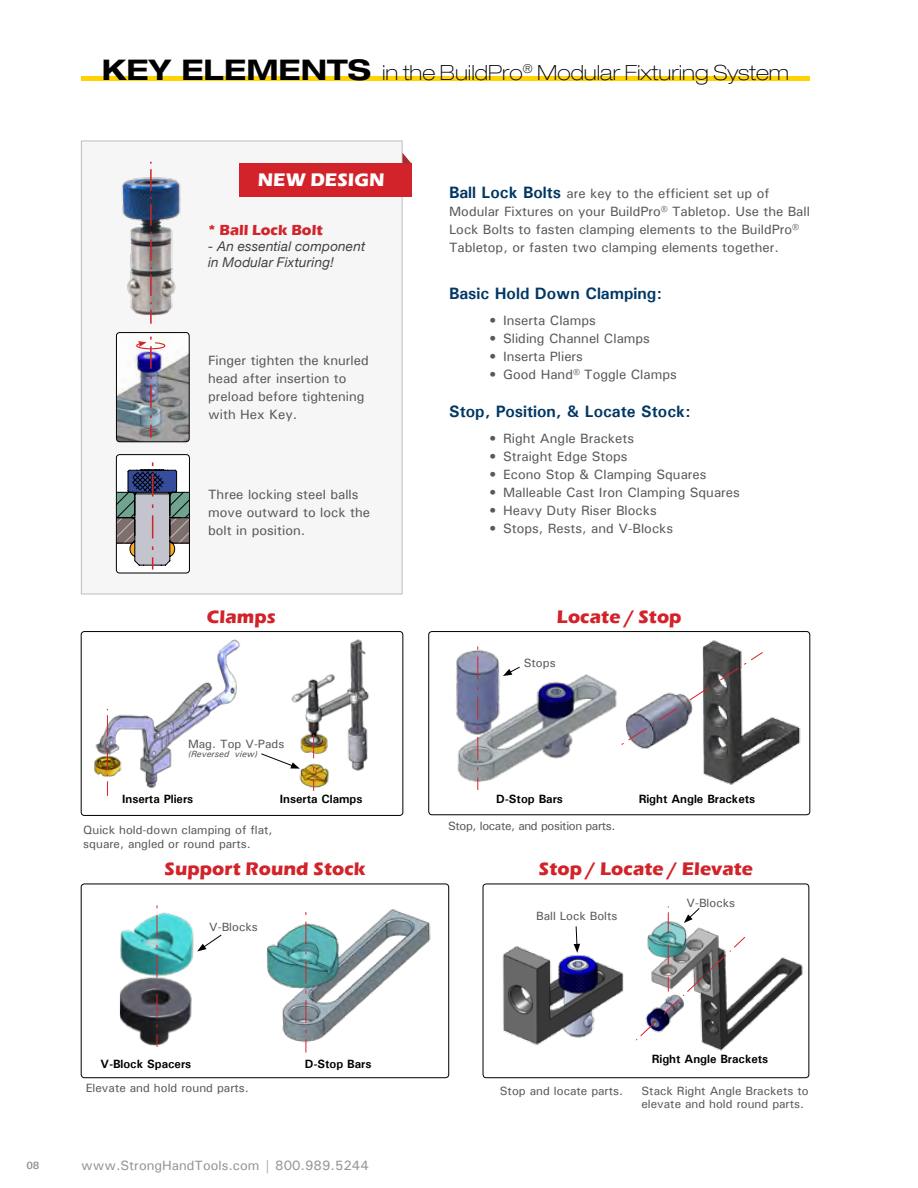
<style>
.page{position:relative;width:918px;height:1188px;background:#fff}
.page>*{position:absolute;margin:0;border:0;box-sizing:border-box;transform-origin:0 0}
.t1{font:100 expanded 21px "Helvetica Neue LT Pro";color:#000}
.t2{font:700 18.75px "Eras ITC";letter-spacing:.005em;color:#d2232a}
.t3{font:700 18.75px "Eras ITC";letter-spacing:.005em;color:#fff}
.t4{font:700 16.5px "Univers";color:#003764}
.t5{font:700 15px "Eras ITC";color:#d2232a}
.t6{font:500 13.5px/18px "Univers";color:#58595b}
.t7{font:italic 13.5px/16.2px "Helvetica Neue";letter-spacing:.015em;color:#414042}
.t8{font:500 13.5px "Univers";color:#939598}
.t9{font:700 13.5px "Futura BT";letter-spacing:.02em;color:#000}
.t10{font:500 12px/13.5px "Univers";color:#58595b}
.t11{font:700 12px "Univers";color:#000}
.t12{font:500 12px "Univers";letter-spacing:-.03em;color:#58595b}
.t13{font:700 10.5px "Univers";color:#939598}
.t14{font:italic 9px "Univers";color:#58595b}
.t15{font:9px "Book Antiqua";color:#000}
.s1{font-weight:700;font-size:28.5px}
.s2{font-weight:700;font-size:16.5px;color:#003764}
</style>
<div class="page">
<div style="left:81px;top:141px;width:322px;height:453px;background:#f6f6f6;border:1px solid #bcbec0"></div>
<img style="left:121px;top:177px;width:60px;height:139px">
<div style="left:116px;top:455px;width:73px;height:118px;background:#fff;border-radius:3px"></div>
<div style="left:116px;top:454px;width:74px;height:119px;border:1px solid #000;border-radius:3px"></div>
<img style="left:116px;top:333px;width:73px;height:109px">
<div style="left:116px;top:332px;width:73px;height:110px;border:1px solid #000;border-radius:3px"></div>
<img style="left:136px;top:337px;width:30px;height:101px">
<svg style="left:150px;top:162px;width:2px;height:162px"></svg>
<div style="left:81px;top:884px;width:368px;height:194px;border:1px solid #000;border-radius:3px"></div>
<img style="left:251px;top:883px;width:190px;height:165px">
<svg style="left:306px;top:912px;width:1px;height:141px"></svg>
<svg style="left:197px;top:935px;width:25px;height:16px"></svg>
<img style="left:120px;top:912px;width:74px;height:135px">
<svg style="left:157px;top:905px;width:1px;height:142px"></svg>
<div style="left:483px;top:884px;width:326px;height:194px;border:1px solid #000;border-radius:3px"></div>
<img style="left:701px;top:957px;width:102px;height:94px">
<svg style="left:636px;top:906px;width:110px;height:135px"></svg>
<img style="left:502px;top:928px;width:122px;height:117px">
<div style="left:429px;top:631px;width:381px;height:184px;border:1px solid #000;border-radius:3px"></div>
<img style="left:456px;top:646px;width:161px;height:143px">
<svg style="left:503px;top:667px;width:17px;height:9px"></svg>
<svg style="left:477px;top:646px;width:1px;height:144px"></svg>
<img style="left:637px;top:640px;width:164px;height:145px">
<svg style="left:621px;top:651px;width:143px;height:95px"></svg>
<div style="left:81px;top:631px;width:322px;height:185px;border:1px solid #000;border-radius:3px"></div>
<svg style="left:261px;top:753px;width:21px;height:10px"></svg>
<img style="left:84px;top:631px;width:165px;height:164px">
<svg style="left:107px;top:709px;width:1px;height:87px"></svg>
<img style="left:282px;top:639px;width:87px;height:152px">
<svg style="left:313px;top:722px;width:1px;height:69px"></svg>
<div style="left:81px;top:76px;width:729px;height:5px;background:#ffd200"></div>
<svg style="left:116px;top:462px;width:73px;height:108px"></svg>
<div style="left:239px;top:163px;width:172px;height:34px;background:#d2232a"></div>
<svg style="left:402px;top:153px;width:9px;height:10px"></svg>
<hr style="left:917px;top:368px;width:1px;height:277px;background:#f1f1f2">
<h1 class="t1" style="left:102px;top:60px;width:689px"><span class="s1">KEY ELEMENTS</span> in the BuildPro<sup>®</sup> Modular Fixturing System</h1>
<p class="t9" style="left:150px;top:58px;width:81px">BUILDPRO<sup>®</sup></p>
<p class="t15" style="left:150px;top:74px;width:82px">WELDING TABLES</p>
<h1 class="t1" style="left:721px;top:61px;width:90px">HOW TO</h1>
<h2 class="t3" style="left:258px;top:169px;width:128px">NEW DESIGN</h2>
<p class="t5" style="left:208px;top:221px;width:116px">* Ball Lock Bolt</p>
<p class="t7" style="left:208px;top:238px;width:159px">- An essential component in Modular Fixturing!</p>
<p class="t6" style="left:208px;top:351px;width:162px">Finger tighten the knurled head after insertion to preload before tightening with Hex Key.</p>
<p class="t6" style="left:208px;top:485px;width:163px">Three locking steel balls move outward to lock the bolt in position.</p>
<h2 class="t2" style="left:207px;top:606px;width:71px">Clamps</h2>
<p class="t10" style="left:188px;top:736px;width:98px">Mag. Top V-Pads</p>
<p class="t14" style="left:188px;top:748px;width:71px">(Reversed view)</p>
<p class="t11" style="left:122px;top:792px;width:73px">Inserta Pliers</p>
<p class="t11" style="left:280px;top:792px;width:84px">Inserta Clamps</p>
<p class="t10" style="left:83px;top:823px;width:191px">Quick hold-down clamping of flat, square, angled or round parts.</p>
<h2 class="t2" style="left:165px;top:858px;width:203px">Support Round Stock</h2>
<p class="t10" style="left:209px;top:920px;width:50px">V-Blocks</p>
<p class="t6" style="left:449px;top:184px;width:362px"><span class="s2">Ball Lock Bolts</span> are key to the efficient set up of Modular Fixtures on your BuildPro® Tabletop. Use the Ball Lock Bolts to fasten clamping elements to the BuildPro® Tabletop, or fasten two clamping elements together.</p>
<p class="t4" style="left:449px;top:282px;width:214px">Basic Hold Down Clamping:</p>
<p class="t6" style="left:490px;top:311px;width:108px">• Inserta Clamps</p>
<p class="t6" style="left:490px;top:329px;width:162px">• Sliding Channel Clamps</p>
<p class="t6" style="left:490px;top:347px;width:95px">• Inserta Pliers</p>
<p class="t6" style="left:490px;top:365px;width:189px">• Good Hand® Toggle Clamps</p>
<p class="t4" style="left:449px;top:401px;width:243px">Stop, Position, &amp; Locate Stock:</p>
<p class="t6" style="left:490px;top:429px;width:146px">• Right Angle Brackets</p>
<p class="t6" style="left:490px;top:447px;width:140px">• Straight Edge Stops</p>
<p class="t6" style="left:490px;top:465px;width:218px">• Econo Stop &amp; Clamping Squares</p>
<p class="t6" style="left:490px;top:483px;width:252px">• Malleable Cast Iron Clamping Squares</p>
<p class="t6" style="left:490px;top:501px;width:169px">• Heavy Duty Riser Blocks</p>
<p class="t6" style="left:490px;top:519px;width:185px">• Stops, Rests, and V-Blocks</p>
<h2 class="t2" style="left:557px;top:606px;width:126px">Locate / Stop</h2>
<p class="t10" style="left:524px;top:656px;width:33px">Stops</p>
<p class="t11" style="left:496px;top:792px;width:68px">D-Stop Bars</p>
<p class="t11" style="left:639px;top:792px;width:118px">Right Angle Brackets</p>
<p class="t12" style="left:448px;top:818px;width:169px">Stop, locate, and position parts.</p>
<h2 class="t2" style="left:539px;top:858px;width:216px">Stop / Locate / Elevate</h2>
<p class="t10" style="left:536px;top:908px;width:83px">Ball Lock Bolts</p>
<p class="t10" style="left:687px;top:896px;width:50px">V-Blocks</p>
<p class="t13" style="left:26px;top:1159px;width:15px">08</p>
<p class="t11" style="left:100px;top:1056px;width:92px">V-Block Spacers</p>
<p class="t10" style="left:86px;top:1081px;width:165px">Elevate and hold round parts.</p>
<p class="t11" style="left:305px;top:1056px;width:68px">D-Stop Bars</p>
<p class="t8" style="left:81px;top:1157px;width:289px">www.StrongHandTools.com | 800.989.5244</p>
<p class="t10" style="left:500px;top:1083px;width:125px">Stop and locate parts.</p>
<p class="t11" style="left:652px;top:1052px;width:118px">Right Angle Brackets</p>
<p class="t10" style="left:642px;top:1083px;width:169px">Stack Right Angle Brackets to elevate and hold round parts.</p>
</div>
